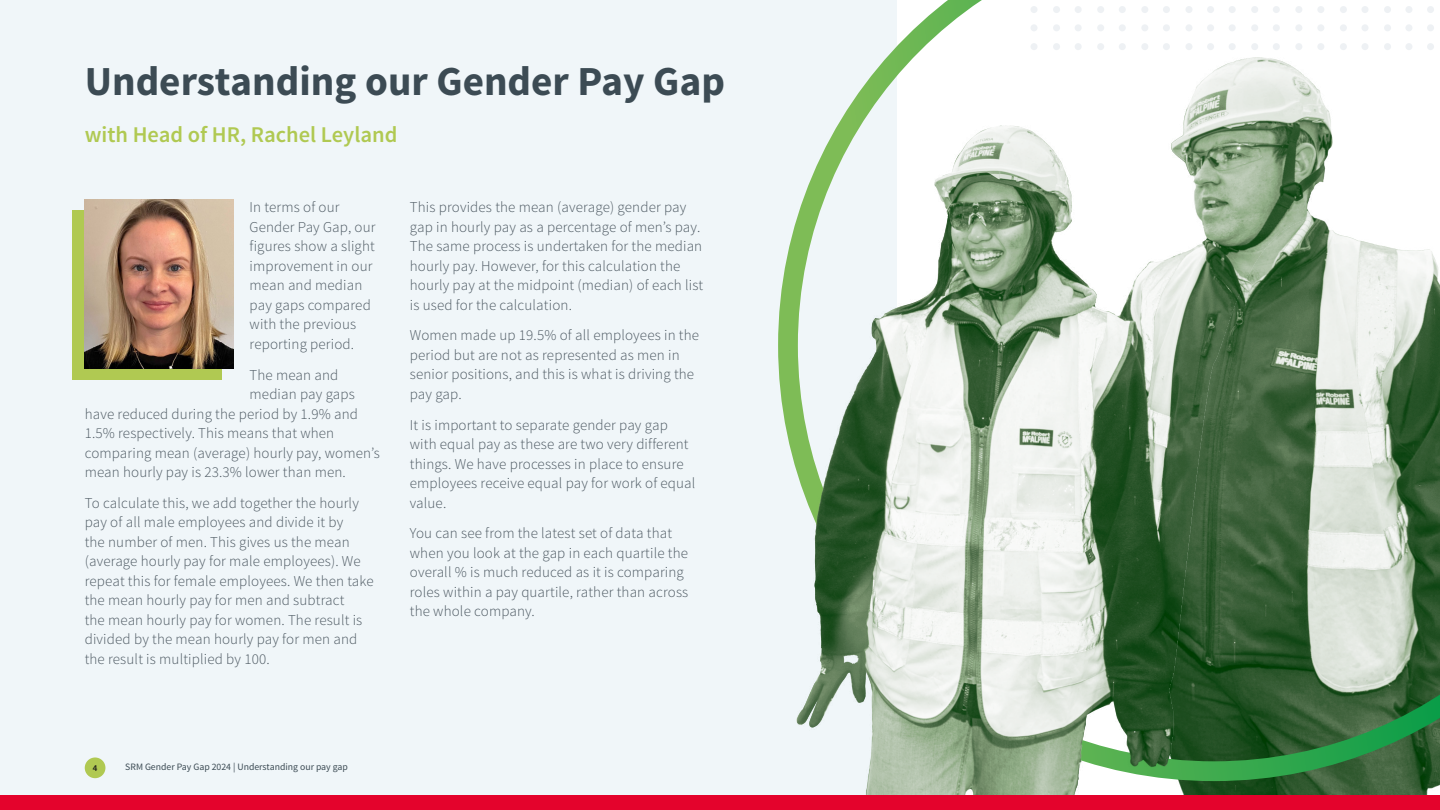
<style>
.page{position:relative;width:1440px;height:810px;background:#fff}
.page>*{position:absolute;margin:0;border:0;box-sizing:border-box;transform-origin:0 0}
.t1{font:700 41.25px "Source Sans Pro";color:#3c4b54}
.t2{font:600 22.5px "Source Sans Pro";color:#b0c952}
.t3{font:300 15px/19.5px "Source Sans Pro";letter-spacing:.01em;color:#4c5861}
.t4{font:9.75px "Source Sans Pro";color:#3c4b54}
.t5{font:600 9px "Source Sans Pro";color:#1a1a1a}
</style>
<div class="page">
<div style="left:0;top:0;width:897px;height:810px;background:#f0f6f9"></div>
<div style="left:72px;top:211px;width:149px;height:169px;background:#b0c952"></div>
<img style="left:85px;top:200px;width:149px;height:169px">
<div style="left:85px;top:757px;width:20px;height:21px;background:#b0c952;border-radius:50%"></div>
<div style="left:1030px;top:6px;width:8px;height:7px;background:#eef1f4;border-radius:50%"></div>
<div style="left:1053px;top:6px;width:7px;height:7px;background:#eef1f4;border-radius:50%"></div>
<div style="left:1075px;top:6px;width:7px;height:7px;background:#eef1f4;border-radius:50%"></div>
<div style="left:1097px;top:6px;width:7px;height:7px;background:#eef1f4;border-radius:50%"></div>
<div style="left:1119px;top:6px;width:7px;height:7px;background:#eef1f4;border-radius:50%"></div>
<div style="left:1141px;top:6px;width:7px;height:7px;background:#eef1f4;border-radius:50%"></div>
<div style="left:1163px;top:6px;width:7px;height:7px;background:#eef1f4;border-radius:50%"></div>
<div style="left:1185px;top:6px;width:8px;height:7px;background:#eef1f4;border-radius:50%"></div>
<div style="left:1207px;top:6px;width:7px;height:7px;background:#eef1f4;border-radius:50%"></div>
<div style="left:1229px;top:6px;width:7px;height:7px;background:#eef1f4;border-radius:50%"></div>
<div style="left:1251px;top:6px;width:7px;height:7px;background:#eef1f4;border-radius:50%"></div>
<div style="left:1273px;top:6px;width:7px;height:7px;background:#eef1f4;border-radius:50%"></div>
<div style="left:1295px;top:6px;width:7px;height:7px;background:#eef1f4;border-radius:50%"></div>
<div style="left:1030px;top:24px;width:8px;height:7px;background:#eef1f4;border-radius:50%"></div>
<div style="left:1053px;top:24px;width:7px;height:7px;background:#eef1f4;border-radius:50%"></div>
<div style="left:1075px;top:24px;width:7px;height:7px;background:#eef1f4;border-radius:50%"></div>
<div style="left:1097px;top:24px;width:7px;height:7px;background:#eef1f4;border-radius:50%"></div>
<div style="left:1119px;top:24px;width:7px;height:7px;background:#eef1f4;border-radius:50%"></div>
<div style="left:1141px;top:24px;width:7px;height:7px;background:#eef1f4;border-radius:50%"></div>
<div style="left:1163px;top:24px;width:7px;height:7px;background:#eef1f4;border-radius:50%"></div>
<div style="left:1185px;top:24px;width:8px;height:7px;background:#eef1f4;border-radius:50%"></div>
<div style="left:1207px;top:24px;width:7px;height:7px;background:#eef1f4;border-radius:50%"></div>
<div style="left:1229px;top:24px;width:7px;height:7px;background:#eef1f4;border-radius:50%"></div>
<div style="left:1251px;top:24px;width:7px;height:7px;background:#eef1f4;border-radius:50%"></div>
<div style="left:1273px;top:24px;width:7px;height:7px;background:#eef1f4;border-radius:50%"></div>
<div style="left:1295px;top:24px;width:7px;height:7px;background:#eef1f4;border-radius:50%"></div>
<div style="left:1030px;top:43px;width:8px;height:7px;background:#eef1f4;border-radius:50%"></div>
<div style="left:1053px;top:43px;width:7px;height:7px;background:#eef1f4;border-radius:50%"></div>
<div style="left:1075px;top:43px;width:7px;height:7px;background:#eef1f4;border-radius:50%"></div>
<div style="left:1097px;top:43px;width:7px;height:7px;background:#eef1f4;border-radius:50%"></div>
<div style="left:1119px;top:43px;width:7px;height:7px;background:#eef1f4;border-radius:50%"></div>
<div style="left:1141px;top:43px;width:7px;height:7px;background:#eef1f4;border-radius:50%"></div>
<div style="left:1163px;top:43px;width:7px;height:7px;background:#eef1f4;border-radius:50%"></div>
<div style="left:1185px;top:43px;width:8px;height:7px;background:#eef1f4;border-radius:50%"></div>
<div style="left:1207px;top:43px;width:7px;height:7px;background:#eef1f4;border-radius:50%"></div>
<div style="left:1229px;top:43px;width:7px;height:7px;background:#eef1f4;border-radius:50%"></div>
<div style="left:1251px;top:43px;width:7px;height:7px;background:#eef1f4;border-radius:50%"></div>
<div style="left:1273px;top:43px;width:7px;height:7px;background:#eef1f4;border-radius:50%"></div>
<div style="left:1295px;top:43px;width:7px;height:7px;background:#eef1f4;border-radius:50%"></div>
<div style="left:1317px;top:6px;width:7px;height:7px;background:#eef1f4;border-radius:50%"></div>
<div style="left:1340px;top:6px;width:7px;height:7px;background:#eef1f4;border-radius:50%"></div>
<div style="left:1361px;top:6px;width:8px;height:7px;background:#eef1f4;border-radius:50%"></div>
<div style="left:1384px;top:6px;width:7px;height:7px;background:#eef1f4;border-radius:50%"></div>
<div style="left:1317px;top:24px;width:7px;height:7px;background:#eef1f4;border-radius:50%"></div>
<div style="left:1340px;top:24px;width:7px;height:7px;background:#eef1f4;border-radius:50%"></div>
<div style="left:1361px;top:24px;width:8px;height:7px;background:#eef1f4;border-radius:50%"></div>
<div style="left:1384px;top:24px;width:7px;height:7px;background:#eef1f4;border-radius:50%"></div>
<div style="left:1317px;top:43px;width:7px;height:7px;background:#eef1f4;border-radius:50%"></div>
<div style="left:1340px;top:43px;width:7px;height:7px;background:#eef1f4;border-radius:50%"></div>
<div style="left:1361px;top:43px;width:8px;height:7px;background:#eef1f4;border-radius:50%"></div>
<div style="left:1384px;top:43px;width:7px;height:7px;background:#eef1f4;border-radius:50%"></div>
<div style="left:1405px;top:6px;width:7px;height:7px;background:#eef1f4;border-radius:50%"></div>
<div style="left:1427px;top:6px;width:7px;height:7px;background:#eef1f4;border-radius:50%"></div>
<div style="left:1405px;top:24px;width:7px;height:7px;background:#eef1f4;border-radius:50%"></div>
<div style="left:1427px;top:24px;width:7px;height:7px;background:#eef1f4;border-radius:50%"></div>
<div style="left:1405px;top:43px;width:7px;height:7px;background:#eef1f4;border-radius:50%"></div>
<div style="left:1427px;top:43px;width:7px;height:7px;background:#eef1f4;border-radius:50%"></div>
<img style="left:778px;top:46px;width:662px;height:749px">
<div style="left:0;top:795px;width:1440px;height:15px;background:#e4032c"></div>
<h1 class="t1" style="left:85px;top:55px;width:642px">Understanding our Gender Pay Gap</h1>
<h2 class="t2" style="left:85px;top:120px;width:314px">with Head of HR, Rachel Leyland</h2>
<p class="t3" style="left:250px;top:198px;width:128px">In terms of our<br>Gender Pay Gap, our figures show a slight improvement in our mean and median pay gaps compared with the previous reporting period.</p>
<p class="t3" style="left:250px;top:365px;width:90px">The mean and</p>
<p class="t3" style="left:250px;top:384px;width:107px">median pay gaps</p>
<p class="t3" style="left:85px;top:404px;width:275px">have reduced during the period by 1.9% and</p>
<p class="t3" style="left:85px;top:423px;width:251px">1.5% respectively. This means that when</p>
<p class="t3" style="left:85px;top:443px;width:297px">comparing mean (average) hourly pay, women’s</p>
<p class="t3" style="left:85px;top:462px;width:263px">mean hourly pay is 23.3% lower than men.</p>
<p class="t3" style="left:85px;top:493px;width:290px">To calculate this, we add together the hourly pay of all male employees and divide it by<br>the number of men. This gives us the mean (average hourly pay for male employees). We repeat this for female employees. We then take the mean hourly pay for men and subtract<br>the mean hourly pay for women. The result is divided by the mean hourly pay for men and the result is multiplied by 100.</p>
<p class="t3" style="left:410px;top:198px;width:295px">This provides the mean (average) gender pay gap in hourly pay as a percentage of men’s pay.<br>The same process is undertaken for the median hourly pay. However, for this calculation the hourly pay at the midpoint (median) of each list is used for the calculation.</p>
<p class="t3" style="left:410px;top:326px;width:291px">Women made up 19.5% of all employees in the period but are not as represented as men in senior positions, and this is what is driving the pay gap.</p>
<p class="t3" style="left:410px;top:415px;width:287px">It is important to separate gender pay gap with equal pay as these are two very different things. We have processes in place to ensure employees receive equal pay for work of equal value.</p>
<p class="t3" style="left:410px;top:524px;width:280px">You can see from the latest set of data that when you look at the gap in each quartile the overall % is much reduced as it is comparing roles within a pay quartile, rather than across the whole company.</p>
<p class="t5" style="left:93px;top:762px;width:6px">4</p>
<p class="t4" style="left:125px;top:761px;width:224px">SRM Gender Pay Gap 2024 | Understanding our pay gap</p>
</div>
